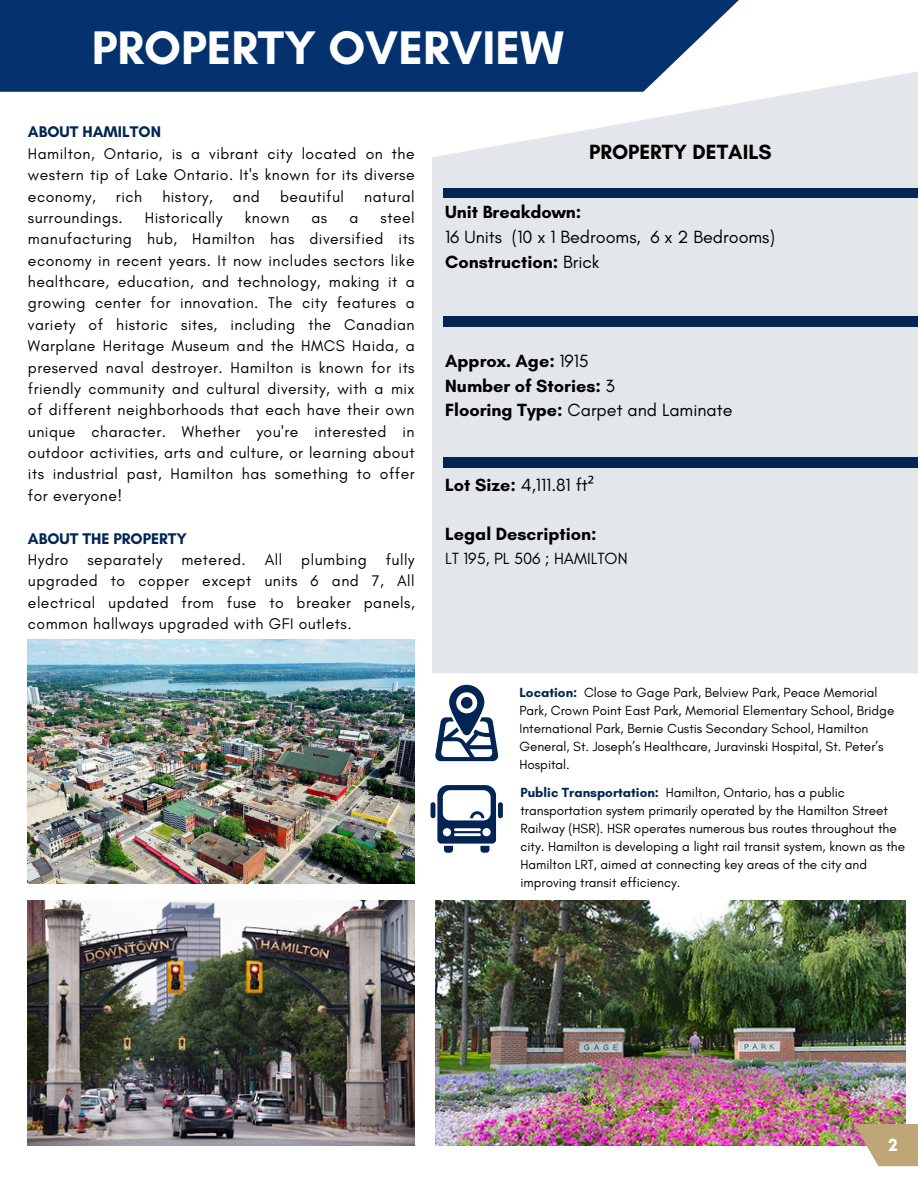
<style>
.page{position:relative;width:918px;height:1188px;background:#fff}
.page>*{position:absolute;margin:0;border:0;box-sizing:border-box;transform-origin:0 0}
.t1{font:700 48px "Glacial Indifference";color:#fff}
.t2{font:700 21px "Glacial Indifference";color:#000}
.t3{font:18px/24.8px "Glacial Indifference";color:#000}
.t4{font:700 18px/24.8px "Glacial Indifference";color:#000}
.t5{font:700 18px "Glacial Indifference";color:#fff}
.t6{font:16.5px "Glacial Indifference";color:#000}
.t7{font:15.75px/21.3px "Glacial Indifference";letter-spacing:.03em;color:#000;text-align:justify}
.t8{font:700 15.75px "Glacial Indifference";color:#022553}
.t9{font:13.5px/18px "Glacial Indifference";color:#000}
.s1{font-weight:700}
.s2{font-weight:400}
.s3{font-family:"Noto Sans"}
.s4{font-weight:700;color:#022553}
</style>
<div class="page">
<div style="left:432px;top:0;width:486px;height:673px;background:#e3e7ec"></div>
<svg style="left:435px;top:685px;width:64px;height:76px"></svg>
<svg style="left:437px;top:785px;width:59px;height:68px"></svg>
<hr style="left:431px;top:802px;width:4px;height:16px;background:#022553;border-radius:2px">
<div style="left:498px;top:802px;width:5px;height:16px;background:#022553;border-radius:2px"></div>
<div style="left:443px;top:188px;width:475px;height:10px;background:#022553"></div>
<div style="left:443px;top:317px;width:475px;height:10px;background:#022553"></div>
<div style="left:443px;top:458px;width:475px;height:10px;background:#022553"></div>
<svg style="left:0;top:0;width:894px;height:92px;background:#3c608f"></svg>
<img style="left:435px;top:901px;width:470px;height:244px">
<svg style="left:854px;top:1124px;width:64px;height:42px;background:#c6af8a"></svg>
<img style="left:28px;top:639px;width:387px;height:244px">
<img style="left:28px;top:901px;width:387px;height:244px">
<h3 class="t1" style="left:92px;top:18px;width:474px">PROPERTY OVERVIEW</h3>
<p class="t8" style="left:28px;top:123px;width:135px">ABOUT HAMILTON</p>
<p class="t7" style="left:28px;top:143px;width:388px">Hamilton, Ontario, is a vibrant city located on the western tip of Lake Ontario. It's known for its diverse economy,</p>
<p class="t7" style="left:116px;top:185px;width:28px">rich</p>
<p class="t7" style="left:162px;top:185px;width:52px">history,</p>
<p class="t7" style="left:233px;top:185px;width:28px">and</p>
<p class="t7" style="left:280px;top:185px;width:65px">beautiful</p>
<p class="t7" style="left:364px;top:185px;width:52px">natural</p>
<p class="t7" style="left:28px;top:207px;width:96px">surroundings.</p>
<p class="t7" style="left:145px;top:207px;width:79px">Historically</p>
<p class="t7" style="left:245px;top:207px;width:46px">known</p>
<p class="t7" style="left:312px;top:207px;width:17px">as</p>
<p class="t7" style="left:349px;top:207px;width:10px">a</p>
<p class="t7" style="left:28px;top:207px;width:388px;text-indent:353px">steel manufacturing hub, Hamilton has diversified its economy in recent years. It now includes sectors like healthcare, education, and technology, making it a growing center for innovation. The city features a variety of historic sites, including the Canadian Warplane Heritage Museum and the HMCS Haida, a preserved naval destroyer. Hamilton is known for its friendly community and cultural diversity, with a mix of different neighborhoods that each have their own unique character. Whether you're interested in outdoor activities, arts and culture, or learning about its industrial past, Hamilton has something to offer for everyone!</p>
<p class="t8" style="left:28px;top:529px;width:161px">ABOUT THE PROPERTY</p>
<p class="t7" style="left:28px;top:549px;width:388px">Hydro separately metered. All plumbing fully upgraded to copper except units 6 and 7, All electrical updated from fuse to breaker panels, common hallways upgraded with GFI outlets.</p>
<p class="t2" style="left:589px;top:140px;width:184px">PROPERTY DETAILS</p>
<h1 class="t3" style="left:445px;top:200px;width:331px"><span class="s1">Unit Breakdown:<br></span>16 Units (10 x 1 Bedrooms, 6 x 2 Bedrooms)<br><span class="s1">Construction:</span> Brick</h1>
<h2 class="t4" style="left:445px;top:348px;width:289px">Approx. Age: <span class="s2">1915<br></span>Number of Stories: <span class="s2">3<br></span>Flooring Type: <span class="s2">Carpet and Laminate</span></h2>
<h3 class="t3" style="left:445px;top:472px;width:150px"><span class="s1">Lot Size:</span> 4,111.81 ft<span class="s3">²</span></h3>
<h3 class="t4" style="left:445px;top:522px;width:153px">Legal Description:</h3>
<h3 class="t6" style="left:445px;top:548px;width:184px">LT 195, PL 506 ; HAMILTON</h3>
<p class="t9" style="left:519px;top:683px;width:377px"><span class="s4">Location:</span> Close to Gage Park, Belview Park, Peace Memorial Park, Crown Point East Park, Memorial Elementary School, Bridge International Park, Bernie Custis Secondary School, Hamilton General, St. Joseph’s Healthcare, Juravinski Hospital, St. Peter’s Hospital.</p>
<p class="t9" style="left:520px;top:783px;width:386px"><span class="s4">Public Transportation:</span> Hamilton, Ontario, has a public transportation system primarily operated by the Hamilton Street Railway (HSR). HSR operates numerous bus routes throughout the city. Hamilton is developing a light rail transit system, known as the Hamilton LRT, aimed at connecting key areas of the city and improving transit efficiency.</p>
<h3 class="t5" style="left:889px;top:1134px;width:11px">2</h3>
</div>
